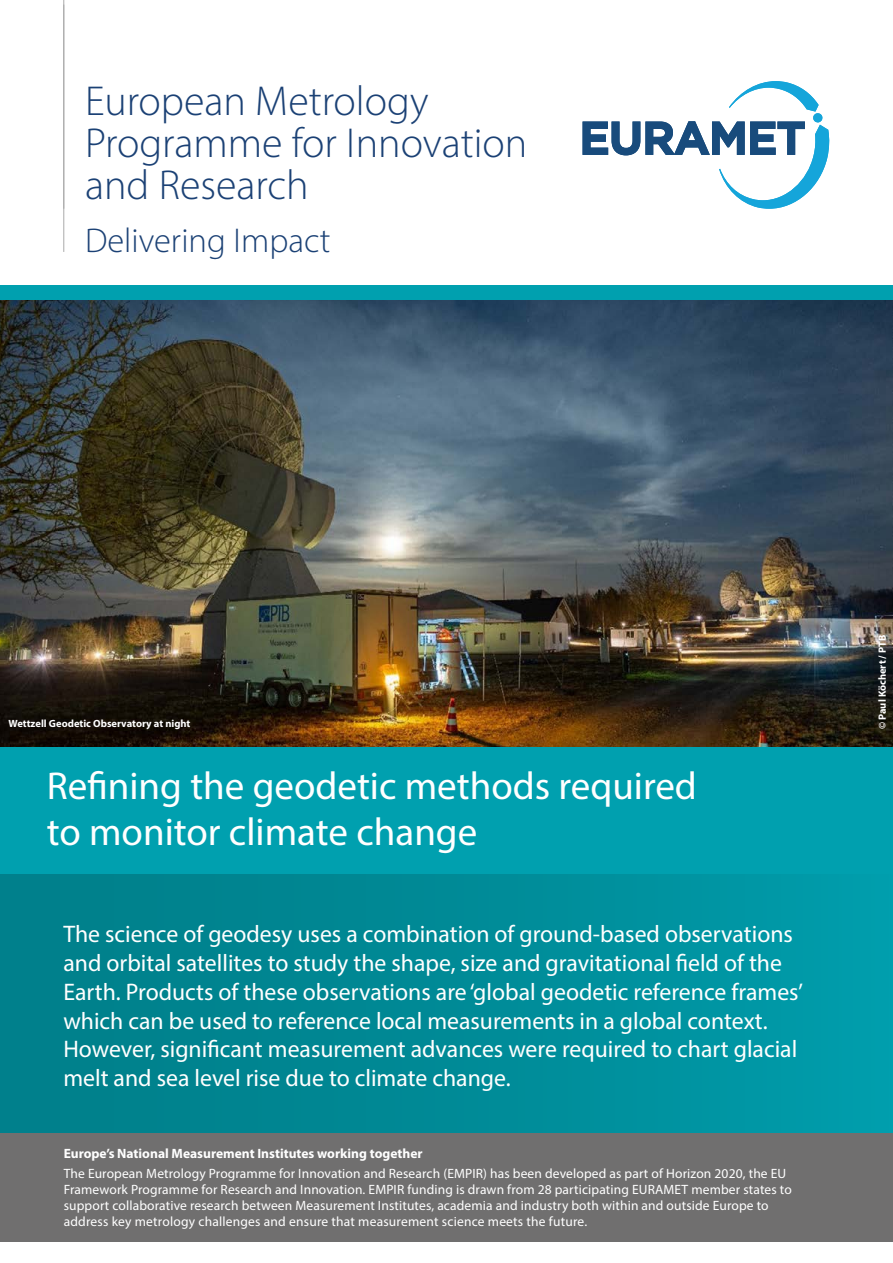
<style>
.page{position:relative;width:893px;height:1263px;background:#fff}
.page>*{position:absolute;margin:0;border:0;box-sizing:border-box;transform-origin:0 0}
.t1{font:300 42px/42px "Myriad Pro";color:#1b4175}
.t2{font:39px/46.8px "Myriad Pro";color:#fff}
.t3{font:300 34.5px "Myriad Pro";color:#1b4175}
.t4{font:24px/28.8px "Myriad Pro";color:#fff}
.t5{font:13.5px/15.8px "Myriad Pro";letter-spacing:.01em;color:#fff}
.t6{font:700 13.5px "Myriad Pro";color:#fff}
.t7{font:700 10.5px "Myriad Pro";color:#fff}
</style>
<div class="page">
<img style="left:0;top:300px;width:893px;height:447px">
<hr style="left:63px;top:5px;width:1px;height:247px;background:#aaa">
<div style="left:0;top:747px;width:893px;height:386px;background:#00a0af"></div>
<div style="left:0;top:875px;width:893px;height:259px;background:linear-gradient(to right,#007c87,#009ba9)"></div>
<svg style="left:583px;top:81px;width:247px;height:128px"></svg>
<hr style="left:63px;top:0;width:1px;height:209px;background:#aaa">
<div style="left:0;top:1133px;width:893px;height:109px;background:#706f6f"></div>
<div style="left:0;top:285px;width:893px;height:15px;background:#00a0af"></div>
<h1 class="t1" style="left:85px;top:79px;width:444px">European Metrology<br>Programme for Innovation and Research</h1>
<h3 class="t3" style="left:85px;top:220px;width:247px">Delivering Impact</h3>
<p class="t7" style="left:9px;top:716px;width:183px">Wettzell Geodetic Observatory at night</p>
<h2 class="t2" style="left:47px;top:761px;width:652px">Refining the geodetic methods required to monitor climate change</h2>
<p class="t4" style="left:63px;top:919px;width:741px">The science of geodesy uses a combination of ground-based observations and orbital satellites to study the shape, size and gravitational field of the Earth. Products of these observations are ‘global geodetic reference frames’ which can be used to reference local measurements in a global context.<br>However, significant measurement advances were required to chart glacial melt and sea level rise due to climate change.</p>
<p class="t6" style="left:64px;top:1145px;width:360px">Europe’s National Measurement Institutes working together</p>
<p class="t5" style="left:64px;top:1166px;width:730px">The European Metrology Programme for Innovation and Research (EMPIR) has been developed as part of Horizon 2020, the EU Framework Programme for Research and Innovation. EMPIR funding is drawn from 28 participating EURAMET member states to support collaborative research between Measurement Institutes, academia and industry both within and outside Europe to address key metrology challenges and ensure that measurement science meets the future.</p>
<p class="t7" style="left:876px;top:729px;width:96px;rotate:-90deg">© Paul Köchert / PTB</p>
</div>
